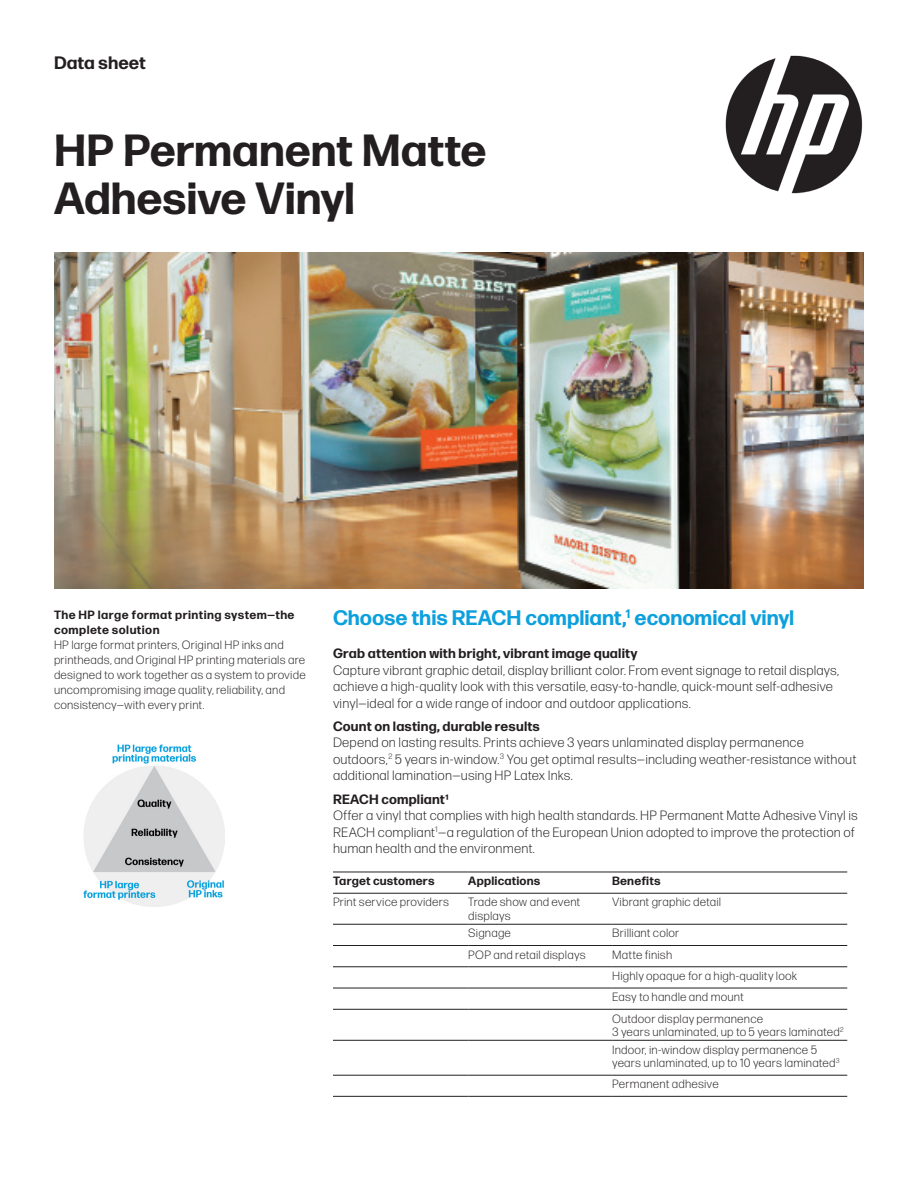
<style>
.page{position:relative;width:918px;height:1188px;background:#fff}
.page>*{position:absolute;margin:0;border:0;box-sizing:border-box;transform-origin:0 0}
.headline{font:700 45px/48px "Forma DJR Micro";letter-spacing:-.005em;color:#231f20}
.subhead_2{font:700 21px "Forma DJR Micro";letter-spacing:-.005em;color:#0ca0dd}
.t1{font:700 18px "Forma DJR Micro";color:#231f20}
.body{font:300 13.5px/16.5px "Forma DJR Micro";letter-spacing:.01em;color:#231f20}
.Body_Header{font:700 13.5px "Forma DJR Micro";letter-spacing:.015em;color:#231f20}
.Spec_text{font:300 12px/13.5px "Forma DJR Micro";letter-spacing:.015em;color:#231f20}
.Insight_body{font:300 12px/15px "Forma DJR Micro";letter-spacing:.015em;color:#231f20}
.insight_head{font:700 12px/15px "Forma DJR Micro";letter-spacing:.035em;color:#231f20}
.Spec_text-2{font:700 12px "Forma DJR Micro";letter-spacing:.015em;color:#231f20}
</style>
<div class="page">
<img style="left:54px;top:253px;width:810px;height:336px">
<img style="left:725px;top:55px;width:138px;height:139px">
<hr style="left:333px;top:872px;width:135px;height:1px;background:#231f20">
<hr style="left:468px;top:872px;width:144px;height:1px;background:#231f20">
<hr style="left:612px;top:872px;width:235px;height:1px;background:#231f20">
<hr style="left:333px;top:893px;width:135px;height:1px;background:#231f20">
<hr style="left:468px;top:893px;width:144px;height:1px;background:#231f20">
<hr style="left:612px;top:893px;width:235px;height:1px;background:#231f20">
<hr style="left:333px;top:924px;width:135px;height:1px;background:#231f20">
<hr style="left:468px;top:924px;width:144px;height:1px;background:#231f20">
<hr style="left:333px;top:945px;width:135px;height:1px;background:#231f20">
<hr style="left:468px;top:945px;width:144px;height:1px;background:#231f20">
<hr style="left:333px;top:967px;width:135px;height:1px;background:#231f20">
<hr style="left:468px;top:967px;width:144px;height:1px;background:#231f20">
<hr style="left:612px;top:967px;width:235px;height:1px;background:#231f20">
<hr style="left:333px;top:988px;width:135px;height:1px;background:#231f20">
<hr style="left:468px;top:988px;width:144px;height:1px;background:#231f20">
<hr style="left:612px;top:988px;width:235px;height:1px;background:#231f20">
<hr style="left:333px;top:1009px;width:135px;height:1px;background:#231f20">
<hr style="left:468px;top:1009px;width:144px;height:1px;background:#231f20">
<hr style="left:612px;top:1009px;width:235px;height:1px;background:#231f20">
<hr style="left:333px;top:1040px;width:135px;height:1px;background:#231f20">
<hr style="left:468px;top:1040px;width:144px;height:1px;background:#231f20">
<hr style="left:612px;top:1040px;width:235px;height:1px;background:#231f20">
<hr style="left:333px;top:1075px;width:135px;height:1px;background:#231f20">
<hr style="left:468px;top:1075px;width:144px;height:1px;background:#231f20">
<hr style="left:612px;top:1075px;width:235px;height:1px;background:#231f20">
<hr style="left:333px;top:1096px;width:135px;height:1px;background:#231f20">
<hr style="left:468px;top:1096px;width:144px;height:1px;background:#231f20">
<hr style="left:612px;top:1096px;width:235px;height:1px;background:#231f20">
<hr style="left:612px;top:924px;width:235px;height:1px;background:#231f20">
<hr style="left:612px;top:945px;width:235px;height:1px;background:#231f20">
<img style="left:83px;top:744px;width:141px;height:162px">
<p class="t1" style="left:54px;top:51px;width:93px">Data sheet</p>
<p class="headline" style="left:54px;top:125px;width:434px">HP Permanent Matte<br>Adhesive Vinyl</p>
<p class="insight_head" style="left:54px;top:607px;width:242px">The HP large format printing system—the complete solution</p>
<p class="Insight_body" style="left:54px;top:637px;width:253px">HP large format printers, Original HP inks and printheads, and Original HP printing materials are designed to work together as a system to provide uncompromising image quality, reliability, and consistency—with every print.</p>
<p class="subhead_2" style="left:333px;top:604px;width:463px">Choose this REACH compliant,<sup>1</sup> economical vinyl</p>
<p class="Body_Header" style="left:333px;top:645px;width:306px">Grab attention with bright, vibrant image quality</p>
<p class="body" style="left:333px;top:661px;width:508px">Capture vibrant graphic detail, display brilliant color. From event signage to retail displays, achieve a high-quality look with this versatile, easy-to-handle, quick-mount self-adhesive vinyl—ideal for a wide range of indoor and outdoor applications.</p>
<p class="Body_Header" style="left:333px;top:717px;width:208px">Count on lasting, durable results</p>
<p class="body" style="left:333px;top:734px;width:525px">Depend on lasting results. Prints achieve 3 years unlaminated display permanence outdoors,<sup>2</sup> 5 years in-window.<sup>3</sup> You get optimal results—including weather-resistance without additional lamination—using HP Latex Inks.</p>
<p class="Body_Header" style="left:333px;top:790px;width:117px">REACH compliant1</p>
<p class="body" style="left:333px;top:807px;width:526px">Offer a vinyl that complies with high health standards. HP Permanent Matte Adhesive Vinyl is<br>REACH compliant<sup>1</sup>—a regulation of the European Union adopted to improve the protection of human health and the environment.</p>
<p class="Spec_text-2" style="left:333px;top:873px;width:103px">Target customers</p>
<p class="Spec_text-2" style="left:468px;top:873px;width:74px">Applications</p>
<p class="Spec_text-2" style="left:612px;top:873px;width:50px">Benefits</p>
<p class="Spec_text" style="left:333px;top:895px;width:118px">Print service providers</p>
<p class="Spec_text" style="left:468px;top:895px;width:114px">Trade show and event displays</p>
<p class="Spec_text" style="left:612px;top:895px;width:111px">Vibrant graphic detail</p>
<p class="Spec_text" style="left:468px;top:926px;width:44px">Signage</p>
<p class="Spec_text" style="left:612px;top:926px;width:69px">Brilliant color</p>
<p class="Spec_text" style="left:468px;top:948px;width:119px">POP and retail displays</p>
<p class="Spec_text" style="left:612px;top:948px;width:62px">Matte finish</p>
<p class="Spec_text" style="left:612px;top:969px;width:187px">Highly opaque for a high-quality look</p>
<p class="Spec_text" style="left:612px;top:990px;width:133px">Easy to handle and mount</p>
<p class="Spec_text" style="left:612px;top:1011px;width:233px">Outdoor display permanence<br>3 years unlaminated, up to 5 years laminated<sup>2</sup></p>
<p class="Spec_text" style="left:612px;top:1042px;width:229px">Indoor, in-window display permanence 5 years unlaminated, up to 10 years laminated<sup>3</sup></p>
<p class="Spec_text" style="left:612px;top:1077px;width:108px">Permanent adhesive</p>
</div>
